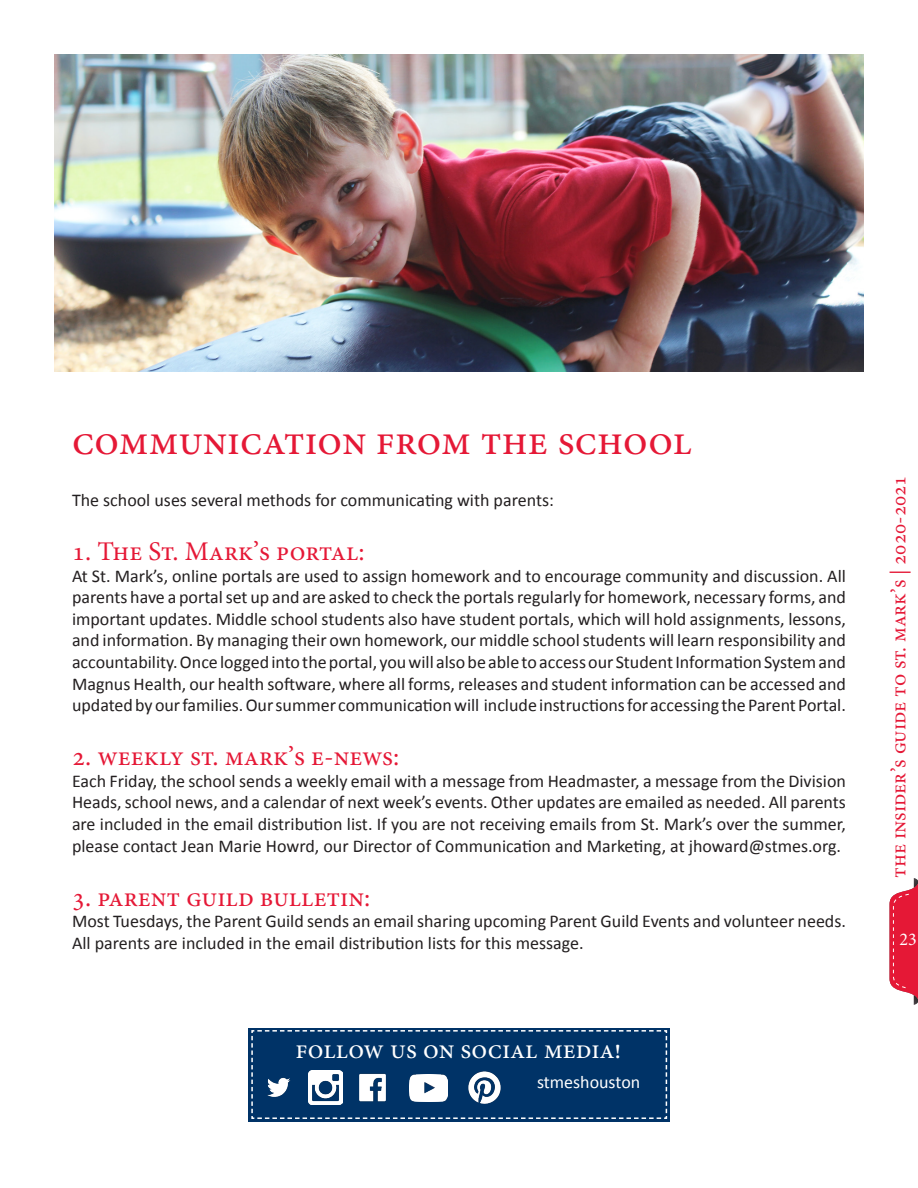
<style>
.page{position:relative;width:918px;height:1188px;background:#fff}
.page>*{position:absolute;margin:0;border:0;box-sizing:border-box;transform-origin:0 0}
.t1{font:42px "Minion Pro";color:#e51836}
.t2{font:27px "Minion Pro";color:#e51836}
.t3{font:27px "Minion Pro";color:#fff}
.t4{font:21px "Minion Pro";color:#e51836}
.t5{font:18px/21.6px "Calibri";color:#231f20;text-align:justify}
.t6{font:18px "Calibri";color:#fff}
.t7{font:18px "Minion Pro";color:#fff}
</style>
<div class="page">
<svg style="left:890px;top:878px;width:28px;height:127px"></svg>
<img style="left:54px;top:54px;width:810px;height:318px">
<div style="left:248px;top:1028px;width:422px;height:93px;background:#003367"></div>
<svg style="left:251px;top:1030px;width:417px;height:89px"></svg>
<img style="left:262px;top:1071px;width:34px;height:34px">
<img style="left:467px;top:1071px;width:34px;height:34px">
<img style="left:309px;top:1071px;width:34px;height:34px">
<img style="left:409px;top:1074px;width:39px;height:27px">
<img style="left:356px;top:1071px;width:34px;height:34px">
<h1 class="t1" style="left:72px;top:415px;width:622px">communication from the school</h1>
<p class="t5" style="left:72px;top:488px;width:483px">The school uses several methods for communicating with parents:</p>
<h2 class="t2" style="left:72px;top:535px;width:294px">1. The St. Mark’s portal:</h2>
<p class="t5" style="left:72px;top:564px;width:775px">At St. Mark’s, online portals are used to assign homework and to encourage community and discussion. All parents have a portal set up and are asked to check the portals regularly for homework, necessary forms, and important updates. Middle school students also have student portals, which will hold assignments, lessons, and information. By managing their own homework, our middle school students will learn responsibility and accountability. Once logged into the portal, you will also be able to access our Student Information System and Magnus Health, our health software, where all forms, releases and student information can be accessed and updated by our families. Our summer communication will include instructions for accessing the Parent Portal.</p>
<h2 class="t2" style="left:72px;top:740px;width:329px">2. weekly st. mark’s e-news:</h2>
<p class="t5" style="left:72px;top:769px;width:775px">Each Friday, the school sends a weekly email with a message from Headmaster, a message from the Division Heads, school news, and a calendar of next week’s events. Other updates are emailed as needed. All parents are included in the email distribution list. If you are not receiving emails from St. Mark’s over the summer, please contact Jean Marie Howrd, our Director of Communication and Marketing, at jhoward@stmes.org.</p>
<h2 class="t2" style="left:72px;top:881px;width:300px">3. parent guild bulletin:</h2>
<p class="t5" style="left:72px;top:910px;width:775px">Most Tuesdays, the Parent Guild sends an email sharing upcoming Parent Guild Events and volunteer needs.<br>All parents are included in the email distribution lists for this message.</p>
<h2 class="t3" style="left:296px;top:1033px;width:327px">follow us on social media!</h2>
<p class="t6" style="left:537px;top:1071px;width:105px">stmeshouston</p>
<p class="t4" style="left:886px;top:878px;width:404px;rotate:-90deg">the insider’s guide to st. mark’s | 2020-2021</p>
<p class="t7" style="left:899px;top:929px;width:19px">23</p>
</div>
